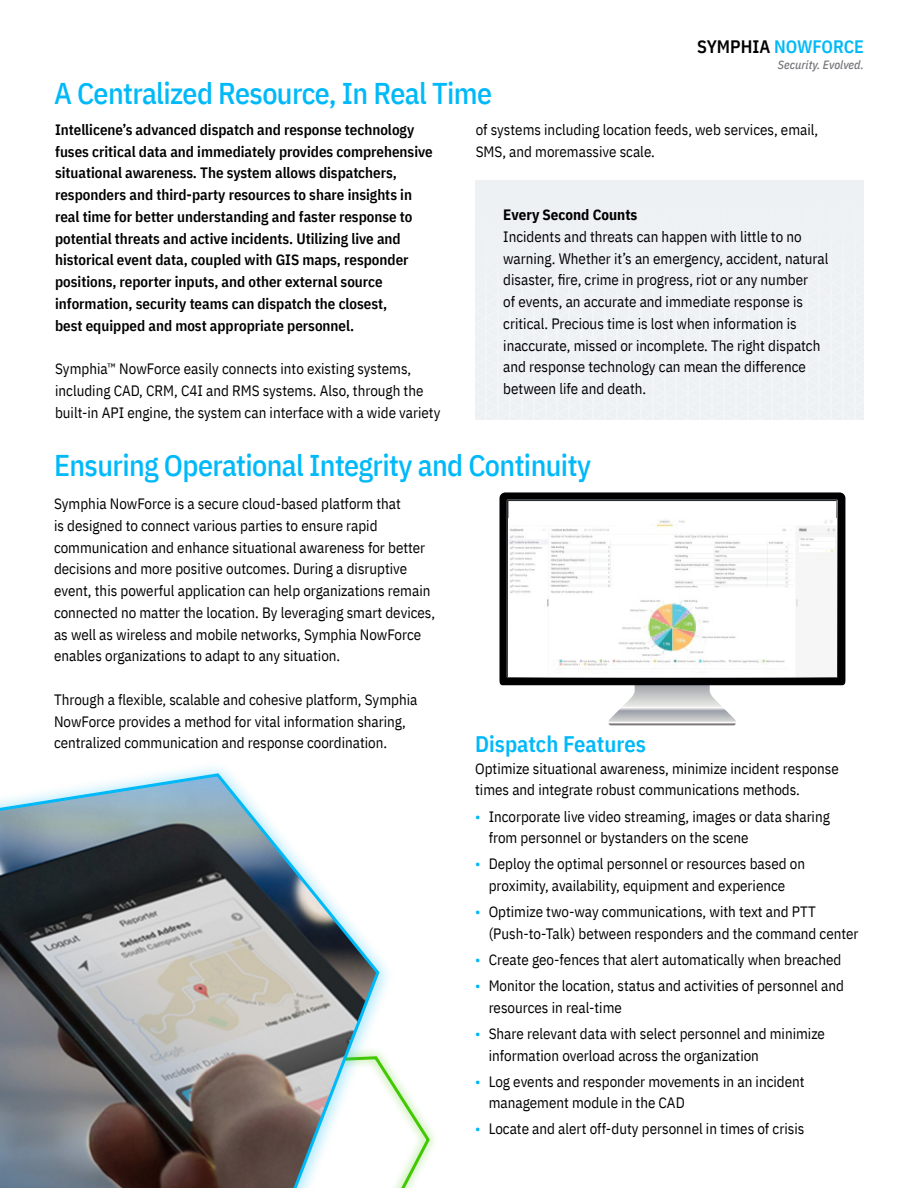
<style>
.page{position:relative;width:918px;height:1188px;background:#fff}
.page>*{position:absolute;margin:0;border:0;box-sizing:border-box;transform-origin:0 0}
.t1{font:500 30px "IBM Plex Sans Cond";letter-spacing:-.02em;color:#00b9f8}
.t2{font:600 22.5px "IBM Plex Sans Cond";color:#00b9f8}
.Sub_Sub{font:600 18px "IBM Plex Sans Cond";color:#00b9f8}
.SUBS{font:15px/21.8px "IBM Plex Sans Cond";color:#000}
.SUBS-2{font:600 15px/21.8px "IBM Plex Sans Cond";color:#000}
.t3{font:700 15px "IBM Plex Sans Cond";color:#000}
.Sub_Sub-2{font:italic 500 12px "IBM Plex Sans Cond";color:#77787b}
.s1{color:#000}
.s2{color:#00b9f8}
</style>
<div class="page">
<div style="left:475px;top:182px;width:389px;height:238px;background:#edf1f4"></div>
<svg style="left:180px;top:767px;width:255px;height:421px"></svg>
<svg style="left:0;top:772px;width:381px;height:416px"></svg>
<svg style="left:608px;top:685px;width:128px;height:40px"></svg>
<svg style="left:500px;top:492px;width:345px;height:193px;fill:#010101"></svg>
<svg style="left:508px;top:500px;width:330px;height:178px"></svg>
<svg style="left:507px;top:500px;width:1px;height:177px"></svg>
<svg style="left:836px;top:500px;width:2px;height:177px"></svg>
<hr style="left:507px;top:677px;width:330px;height:1px;background:#bdc1c5;border-radius:50%">
<img style="left:508px;top:519px;width:328px;height:157px">
<p class="Sub_Sub" style="left:697px;top:32px;width:168px"><span class="s1">SYMPHIA</span> NOWFORCE</p>
<p class="t1" style="left:54px;top:70px;width:440px">A Centralized Resource, In Real Time</p>
<p class="Sub_Sub-2" style="left:778px;top:56px;width:88px">Security. Evolved.</p>
<p class="SUBS-2" style="left:55px;top:117px;width:379px">Intellicene’s advanced dispatch and response technology fuses critical data and immediately provides comprehensive situational awareness. The system allows dispatchers, responders and third-party resources to share insights in real time for better understanding and faster response to potential threats and active incidents. Utilizing live and historical event data, coupled with GIS maps, responder positions, reporter inputs, and other external source information, security teams can dispatch the closest,<br>best equipped and most appropriate personnel.</p>
<p class="SUBS" style="left:55px;top:357px;width:387px">Symphia™ NowForce easily connects into existing systems, including CAD, CRM, C4I and RMS systems. Also, through the built-in API engine, the system can interface with a wide variety</p>
<p class="SUBS" style="left:476px;top:117px;width:344px">of systems including location feeds, web services, email,<br>SMS, and moremassive scale.</p>
<p class="t3" style="left:503px;top:203px;width:136px">Every Second Counts</p>
<p class="SUBS" style="left:503px;top:224px;width:327px">Incidents and threats can happen with little to no warning. Whether it’s an emergency, accident, natural disaster, fire, crime in progress, riot or any number<br>of events, an accurate and immediate response is critical. Precious time is lost when information is inaccurate, missed or incomplete. The right dispatch and response technology can mean the difference between life and death.</p>
<p class="t1" style="left:54px;top:442px;width:539px">Ensuring Operational Integrity and Continuity</p>
<p class="SUBS" style="left:54px;top:492px;width:383px">Symphia NowForce is a secure cloud-based platform that<br>is designed to connect various parties to ensure rapid communication and enhance situational awareness for better decisions and more positive outcomes. During a disruptive event, this powerful application can help organizations remain connected no matter the location. By leveraging smart devices, as well as wireless and mobile networks, Symphia NowForce enables organizations to adapt to any situation.</p>
<p class="SUBS" style="left:54px;top:687px;width:365px">Through a flexible, scalable and cohesive platform, Symphia<br>NowForce provides a method for vital information sharing, centralized communication and response coordination.</p>
<p class="t2" style="left:475px;top:726px;width:172px">Dispatch Features</p>
<p class="SUBS" style="left:475px;top:756px;width:365px">Optimize situational awareness, minimize incident response times and integrate robust communications methods.</p>
<p class="SUBS" style="left:489px;top:804px;width:343px;text-indent:-14px"><span class="s2">•</span> Incorporate live video streaming, images or data sharing from personnel or bystanders on the scene</p>
<p class="SUBS" style="left:475px;top:852px;width:331px;text-align:center"><span class="s2">•</span> Deploy the optimal personnel or resources based on proximity, availability, equipment and experience</p>
<p class="SUBS" style="left:489px;top:900px;width:371px;text-indent:-14px"><span class="s2">•</span> Optimize two-way communications, with text and PTT (Push-to-Talk) between responders and the command center</p>
<p class="SUBS" style="left:475px;top:948px;width:368px"><span class="s2">•</span> Create geo-fences that alert automatically when breached</p>
<p class="SUBS" style="left:489px;top:974px;width:357px;text-indent:-14px"><span class="s2">•</span> Monitor the location, status and activities of personnel and resources in real-time</p>
<p class="SUBS" style="left:489px;top:1021px;width:338px;text-indent:-14px"><span class="s2">•</span> Share relevant data with select personnel and minimize information overload across the organization</p>
<p class="SUBS" style="left:489px;top:1069px;width:318px;text-indent:-14px"><span class="s2">•</span> Log events and responder movements in an incident management module in the CAD</p>
<p class="SUBS" style="left:475px;top:1116px;width:331px"><span class="s2">•</span> Locate and alert off-duty personnel in times of crisis</p>
</div>
